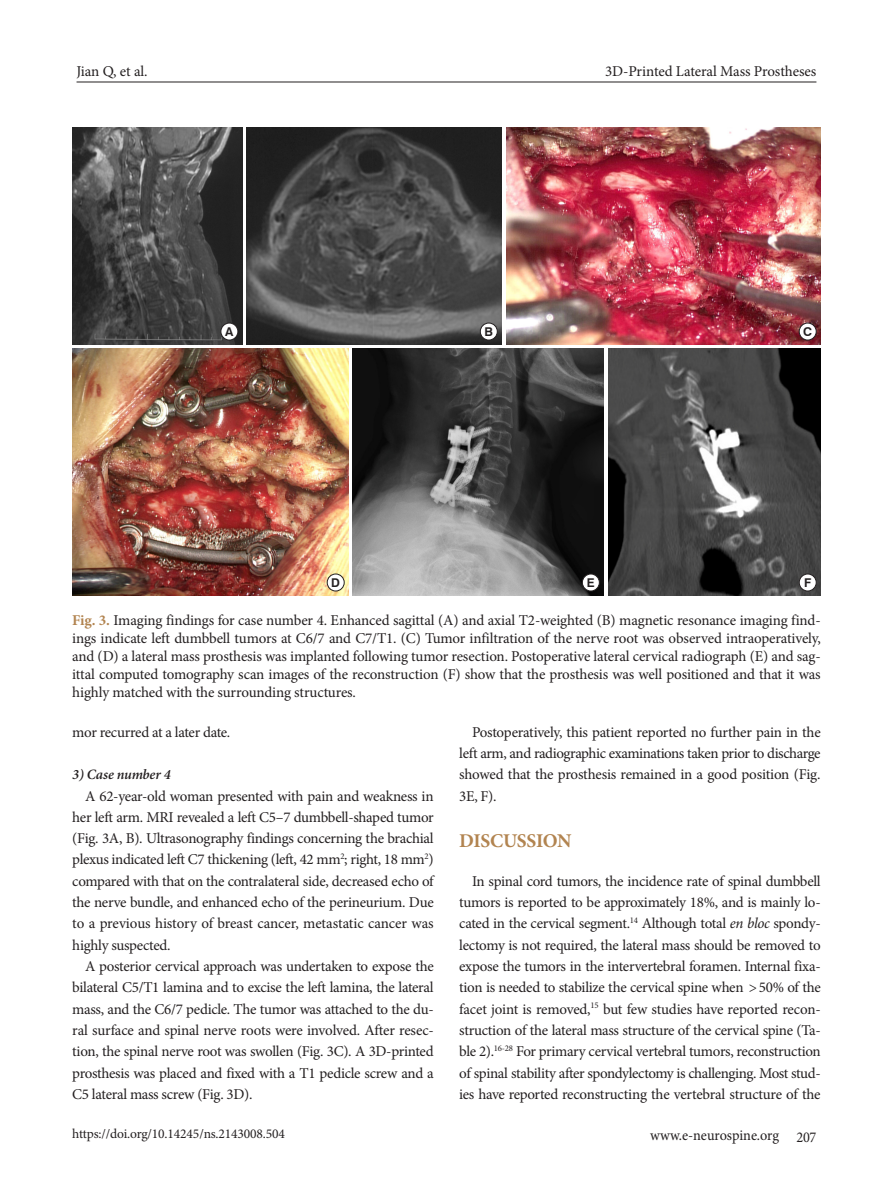
<style>
.page{position:relative;width:893px;height:1191px;background:#fff}
.page>*{position:absolute;margin:0;border:0;box-sizing:border-box;transform-origin:0 0}
.대제목{font:700 19.5px "Minion Pro";letter-spacing:-.02em;color:#b28450}
.본문{font:15px/21.3px "Minion Pro";letter-spacing:-.015em;color:#231f20;text-align:justify}
.표그림캡션{font:15px/18px "Minion Pro";letter-spacing:-.01em;color:#231f20;text-align:justify}
.본문-2{font:15px "Minion Pro";letter-spacing:-.015em;color:#231f20;scale:.95 1}
.소제목{font:italic 600 14.25px "Minion Pro";letter-spacing:-.01em;color:#231f20}
.t1{font:13.5px "Minion Pro";letter-spacing:-.01em;color:#231f20}
.t2{font:700 12.15px "Swiss 721 BT";color:#231f20}
.s1{font-weight:700;color:#b28450}
.s2{font-style:italic}
</style>
<div class="page">
<hr style="left:77px;top:82px;width:739px;height:1px;background:#231f20">
<img style="left:72px;top:128px;width:170px;height:216px">
<img style="left:72px;top:349px;width:277px;height:246px">
<img style="left:353px;top:349px;width:251px;height:246px">
<img style="left:608px;top:349px;width:213px;height:246px">
<img style="left:247px;top:128px;width:255px;height:216px">
<img style="left:506px;top:128px;width:315px;height:216px">
<div style="left:221px;top:323px;width:17px;height:17px;background:#fff;border-radius:50%"></div>
<div style="left:221px;top:323px;width:17px;height:17px;border:1px solid #231f20;border-radius:50%"></div>
<div style="left:480px;top:323px;width:17px;height:17px;background:#fff;border-radius:50%"></div>
<div style="left:480px;top:323px;width:17px;height:17px;border:1px solid #231f20;border-radius:50%"></div>
<div style="left:799px;top:323px;width:17px;height:17px;background:#fff;border-radius:50%"></div>
<div style="left:799px;top:323px;width:17px;height:17px;border:1px solid #231f20;border-radius:50%"></div>
<div style="left:327px;top:574px;width:17px;height:17px;background:#fff;border-radius:50%"></div>
<div style="left:327px;top:574px;width:17px;height:17px;border:1px solid #231f20;border-radius:50%"></div>
<div style="left:582px;top:574px;width:17px;height:17px;background:#fff;border-radius:50%"></div>
<div style="left:582px;top:574px;width:18px;height:17px;border:1px solid #231f20;border-radius:50%"></div>
<div style="left:799px;top:574px;width:17px;height:17px;background:#fff;border-radius:50%"></div>
<div style="left:799px;top:574px;width:17px;height:17px;border:1px solid #231f20;border-radius:50%"></div>
<p class="본문" style="left:77px;top:61px;width:73px">Jian Q, et al.</p>
<p class="본문" style="left:605px;top:61px;width:213px">3D-Printed Lateral Mass Prostheses</p>
<p class="t2" style="left:225px;top:324px;width:10px">A</p>
<p class="t2" style="left:485px;top:324px;width:10px">B</p>
<p class="t2" style="left:803px;top:324px;width:10px">C</p>
<p class="t2" style="left:331px;top:575px;width:10px">D</p>
<p class="t2" style="left:587px;top:575px;width:9px">E</p>
<p class="t2" style="left:804px;top:575px;width:9px">F</p>
<p class="표그림캡션" style="left:72px;top:611px;width:750px"><span class="s1">Fig. 3.</span> Imaging findings for case number 4. Enhanced sagittal (A) and axial T2-weighted (B) magnetic resonance imaging find&shy;ings indicate left dumbbell tumors at C6/7 and C7/T1. (C) Tumor infiltration of the nerve root was observed intraoperatively, and (D) a lateral mass prosthesis was implanted following tumor resection. Postoperative lateral cervical radiograph (E) and sag&shy;ittal computed tomography scan images of the reconstruction (F) show that the prosthesis was well positioned and that it was highly matched with the surrounding structures.</p>
<p class="본문" style="left:72px;top:721px;width:159px">mor recurred at a later date.</p>
<p class="소제목" style="left:72px;top:764px;width:100px">3) Case number 4</p>
<p class="본문" style="left:72px;top:785px;width:363px;text-indent:13px">A 62-year-old woman presented with pain and weakness in her left arm. MRI revealed a left C5–7 dumbbell-shaped tumor (Fig. 3A, B). Ultrasonography findings concerning the brachial plexus indicated left C7 thickening (left, 42 mm<sup>2</sup>; right, 18 mm<sup>2</sup>) compared with that on the contralateral side, decreased echo of the nerve bundle, and enhanced echo of the perineurium. Due to a previous history of breast cancer, metastatic cancer was highly suspected.</p>
<p class="본문" style="left:72px;top:955px;width:363px;text-indent:13px">A posterior cervical approach was undertaken to expose the bilateral C5/T1 lamina and to excise the left lamina, the lateral mass, and the C6/7 pedicle. The tumor was attached to the du&shy;ral surface and spinal nerve roots were involved. After resec&shy;tion, the spinal nerve root was swollen (Fig. 3C). A 3D-printed prosthesis was placed and fixed with a T1 pedicle screw and a C5 lateral mass screw (Fig. 3D).</p>
<p class="본문" style="left:459px;top:721px;width:363px;text-indent:13px">Postoperatively, this patient reported no further pain in the left arm, and radiographic examinations taken prior to discharge showed that the prosthesis remained in a good position (Fig.<br>3E, F).</p>
<p class="대제목" style="left:459px;top:827px;width:114px">DISCUSSION</p>
<p class="본문" style="left:459px;top:870px;width:363px;text-indent:13px">In spinal cord tumors, the incidence rate of spinal dumbbell tumors is reported to be approximately 18%, and is mainly lo&shy;cated in the cervical segment.<sup>14</sup> Although total <span class="s2">en bloc</span> spondy&shy;lectomy is not required, the lateral mass should be removed to expose the tumors in the intervertebral foramen. Internal fixa&shy;tion is needed to stabilize the cervical spine when &gt; 50% of the facet joint is removed,<sup>15</sup> but few studies have reported recon&shy;struction of the lateral mass structure of the cervical spine (Ta&shy;ble 2).<sup>16-28</sup> For primary cervical vertebral tumors, reconstruction of spinal stability after spondylectomy is challenging. Most stud&shy;ies have reported reconstructing the vertebral structure of the</p>
<p class="t1" style="left:72px;top:1124px;width:214px">https://doi.org/10.14245/ns.2143008.504</p>
<p class="본문-2" style="left:650px;top:1125px;width:176px">www.e-neurospine.org 207</p>
</div>
